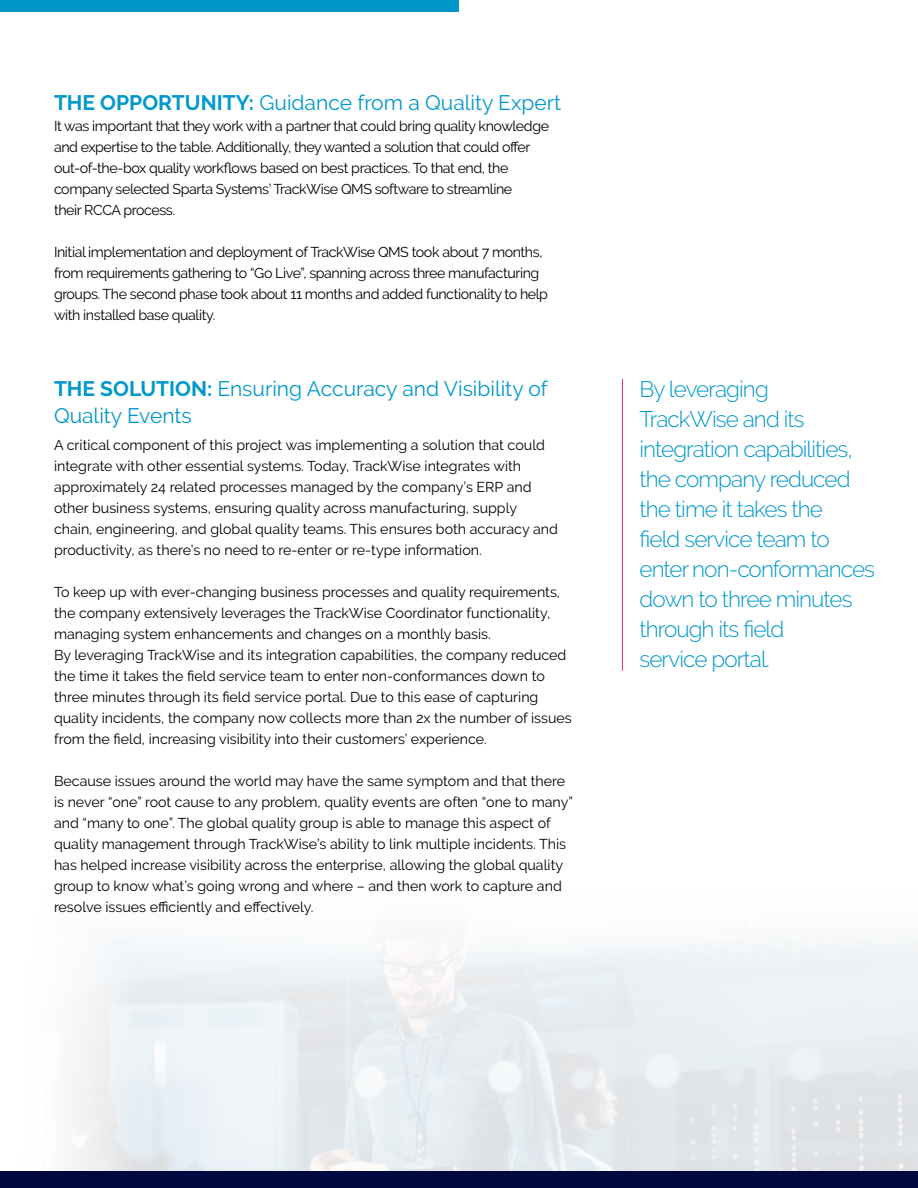
<style>
.page{position:relative;width:918px;height:1188px;background:#fff}
.page>*{position:absolute;margin:0;border:0;box-sizing:border-box;transform-origin:0 0}
.Callout{font:300 22.5px/30px "Raleway";letter-spacing:-.04em;color:#0098ca}
.t1{font:21px/27px "Raleway";color:#0098ca}
.Bodycopy{font:14.25px/21px "Raleway";color:#000}
.Bodycopy-2{font:14.25px/21px "Raleway";letter-spacing:-.03em;color:#000}
.s1{font-weight:700}
</style>
<div class="page">
<div style="left:0;top:1171px;width:918px;height:17px;background:#000a41"></div>
<div style="left:0;top:0;width:459px;height:11px;background:#0098ca"></div>
<hr style="left:622px;top:379px;width:1px;height:292px;background:#e63562">
<p class="t1" style="left:54px;top:89px;width:509px"><span class="s1">THE OPPORTUNITY:</span> Guidance from a Quality Expert</p>
<p class="Bodycopy-2" style="left:54px;top:115px;width:497px">It was important that they work with a partner that could bring quality knowledge and expertise to the table. Additionally, they wanted a solution that could offer</p>
<p class="Bodycopy-2" style="left:54px;top:157px;width:460px">out-of-the-box quality workflows based on best practices. To that end, the company selected Sparta Systems’ TrackWise QMS software to streamline their RCCA process.</p>
<p class="Bodycopy-2" style="left:54px;top:241px;width:496px">Initial implementation and deployment of TrackWise QMS took about 7 months, from requirements gathering to “Go Live”, spanning across three manufacturing groups. The second phase took about 11 months and added functionality to help with installed base quality.</p>
<p class="t1" style="left:54px;top:375px;width:495px"><span class="s1">THE SOLUTION:</span> Ensuring Accuracy and Visibility of<br>Quality Events</p>
<p class="Bodycopy" style="left:54px;top:434px;width:505px">A critical component of this project was implementing a solution that could integrate with other essential systems. Today, TrackWise integrates with approximately 24 related processes managed by the company’s ERP and other business systems, ensuring quality across manufacturing, supply chain, engineering, and global quality teams. This ensures both accuracy and productivity, as there’s no need to re-enter or re-type information.</p>
<p class="Bodycopy" style="left:54px;top:581px;width:508px">To keep up with ever-changing business processes and quality requirements, the company extensively leverages the TrackWise Coordinator functionality, managing system enhancements and changes on a monthly basis.</p>
<p class="Bodycopy" style="left:54px;top:644px;width:519px">By leveraging TrackWise and its integration capabilities, the company reduced the time it takes the field service team to enter non-conformances down to three minutes through its field service portal. Due to this ease of capturing quality incidents, the company now collects more than 2x the number of issues from the field, increasing visibility into their customers’ experience.</p>
<p class="Bodycopy" style="left:54px;top:770px;width:520px">Because issues around the world may have the same symptom and that there is never “one” root cause to any problem, quality events are often “one to many” and “many to one”. The global quality group is able to manage this aspect of quality management through TrackWise’s ability to link multiple incidents. This has helped increase visibility across the enterprise, allowing the global quality group to know what’s going wrong and where – and then work to capture and resolve issues efficiently and effectively.</p>
<p class="Callout" style="left:639px;top:374px;width:131px">By leveraging</p>
<p class="Callout" style="left:639px;top:404px;width:215px">TrackWise and its integration capabilities, the company reduced the time it takes the</p>
<p class="Callout" style="left:639px;top:524px;width:237px">field service team to enter non-conformances down to three minutes through its field</p>
<p class="Callout" style="left:639px;top:644px;width:132px">service portal.</p>
</div>
